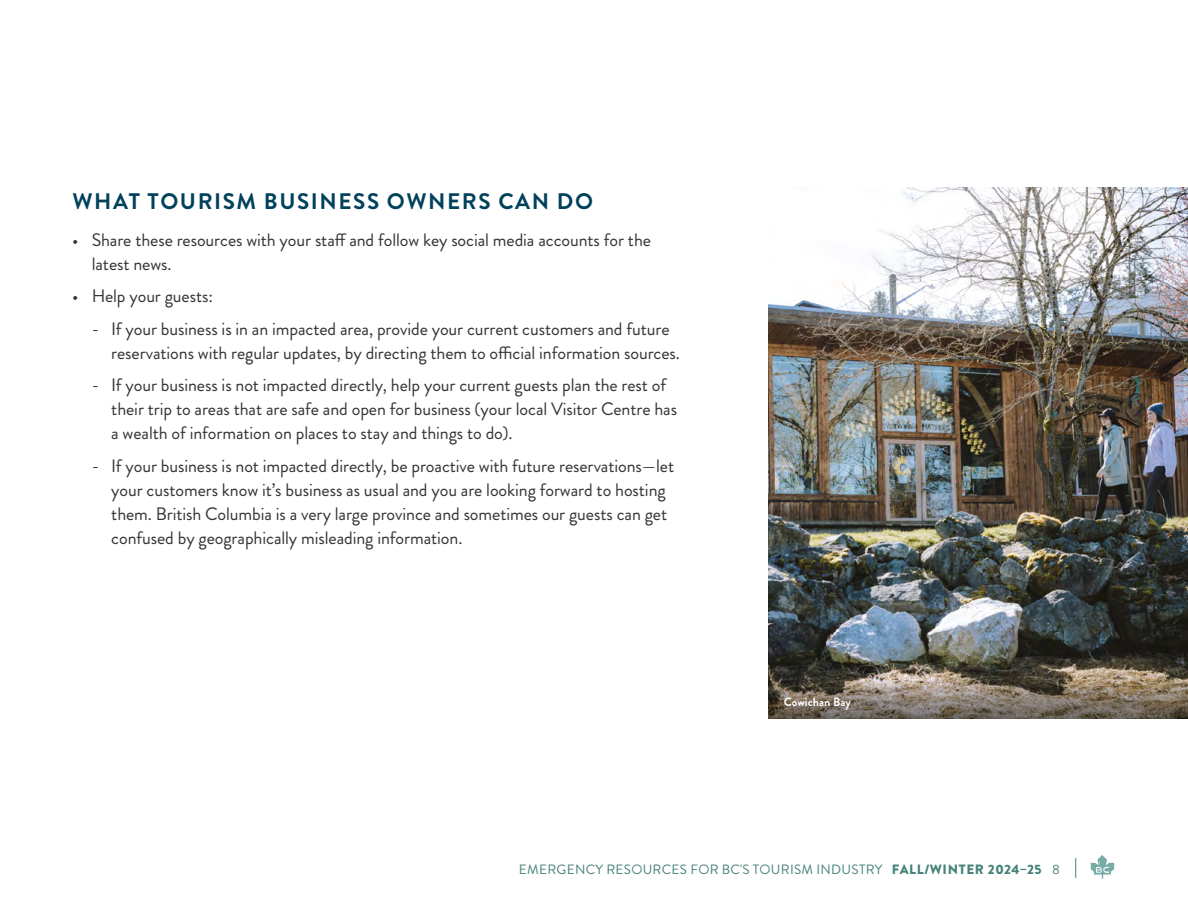
<style>
.page{position:relative;width:1188px;height:918px;background:#fff}
.page>*{position:absolute;margin:0;border:0;box-sizing:border-box;transform-origin:0 0}
.t1{font:700 22.5px "Brandon Grotesque";letter-spacing:.07em;color:#00415b}
.t2{font:18px/24px "Brandon Grotesque";letter-spacing:-.005em;color:#333}
.t3{font:13.5px "Brandon Grotesque";letter-spacing:.02em;color:#458279}
.t4{font:700 12px "Brandon Grotesque";color:#fff}
.s1{font-weight:900}
</style>
<div class="page">
<svg style="left:1075px;top:858px;width:1px;height:20px"></svg>
<svg style="left:1091px;top:855px;width:23px;height:24px"></svg>
<img style="left:768px;top:187px;width:420px;height:493px">
<svg style="left:768px;top:680px;width:420px;height:39px"></svg>
<p class="t1" style="left:72px;top:185px;width:522px">WHAT TOURISM BUSINESS OWNERS CAN DO</p>
<p class="t2" style="left:92px;top:228px;width:561px;text-indent:-19px">• Share these resources with your staff and follow key social media accounts for the latest news.</p>
<p class="t2" style="left:72px;top:284px;width:142px">• Help your guests:</p>
<p class="t2" style="left:111px;top:317px;width:570px;text-indent:-19px">- If your business is in an impacted area, provide your current customers and future reservations with regular updates, by directing them to official information sources.</p>
<p class="t2" style="left:111px;top:373px;width:567px;text-indent:-19px">- If your business is not impacted directly, help your current guests plan the rest of their trip to areas that are safe and open for business (your local Visitor Centre has a wealth of information on places to stay and things to do).</p>
<p class="t2" style="left:111px;top:454px;width:564px;text-indent:-19px">- If your business is not impacted directly, be proactive with future reservations—let your customers know it’s business as usual and you are looking forward to hosting them. British Columbia is a very large province and sometimes our guests can get confused by geographically misleading information.</p>
<p class="t4" style="left:784px;top:694px;width:69px">Cowichan Bay</p>
<p class="t3" style="left:519px;top:860px;width:542px">EMERGENCY RESOURCES FOR BC'S TOURISM INDUSTRY <span class="s1">FALL/WINTER 2024–25</span> 8</p>
</div>
